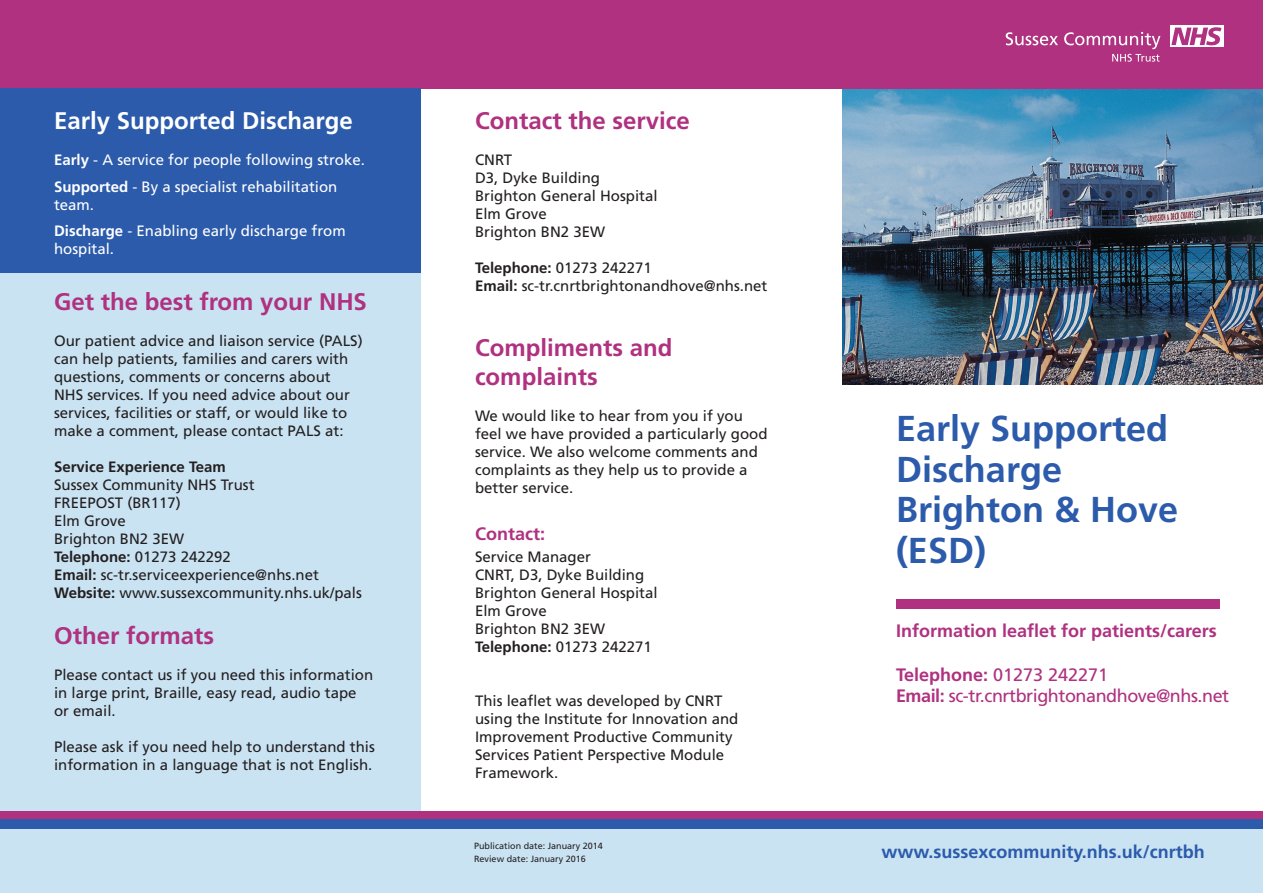
<style>
.page{position:relative;width:1263px;height:893px;background:#fff}
.page>*{position:absolute;margin:0;border:0;box-sizing:border-box;transform-origin:0 0}
.t1{font:700 36px/40.5px "Frutiger";color:#2b5baa}
.Body{font:700 24px/28.8px "Frutiger";color:#af317f}
.t2{font:700 24px "Frutiger";color:#fff}
.t3{font:700 18px "Frutiger";color:#af317f}
.t4{font:18px "Frutiger";letter-spacing:-.025em;color:#af317f}
.t5{font:700 18px "Frutiger";color:#2b5baa}
.t6{font:18px "Frutiger";color:#af317f}
.Body-2{font:15px/18px "Frutiger";color:#231f20}
.Body-3{font:15px/18px "Frutiger";color:#fff}
.Body-4{font:700 15px "Frutiger";color:#231f20}
.t7{font:9px "Frutiger";color:#231f20}
.s1{font-weight:700}
</style>
<div class="page">
<div style="left:0;top:0;width:421px;height:893px;background:#cae3f3"></div>
<div style="left:0;top:811px;width:1263px;height:8px;background:#af317f"></div>
<div style="left:0;top:828px;width:1263px;height:65px;background:#cae3f3"></div>
<div style="left:0;top:819px;width:1263px;height:9px;background:#2b5baa"></div>
<div style="left:896px;top:600px;width:323px;height:9px;background:#af317f"></div>
<img style="left:842px;top:89px;width:421px;height:295px">
<div style="left:0;top:0;width:1263px;height:89px;background:#af317f"></div>
<svg style="left:1006px;top:32px;width:52px;height:13px"></svg>
<svg style="left:1064px;top:32px;width:96px;height:30px"></svg>
<svg style="left:1170px;top:26px;width:53px;height:21px"></svg>
<svg style="left:1171px;top:27px;width:50px;height:18px"></svg>
<div style="left:0;top:89px;width:421px;height:184px;background:#2b5baa"></div>
<p class="t2" style="left:54px;top:107px;width:300px">Early Supported Discharge</p>
<p class="Body-3" style="left:54px;top:151px;width:312px"><span class="s1">Early</span> - A service for people following stroke.</p>
<p class="Body-3" style="left:54px;top:177px;width:285px"><span class="s1">Supported</span> - By a specialist rehabilitation team.</p>
<p class="Body-3" style="left:54px;top:222px;width:293px"><span class="s1">Discharge</span> - Enabling early discharge from hospital.</p>
<p class="Body" style="left:54px;top:287px;width:314px">Get the best from your NHS</p>
<p class="Body-2" style="left:54px;top:331px;width:310px">Our patient advice and liaison service (PALS) can help patients, families and carers with questions, comments or concerns about NHS services. If you need advice about our services, facilities or staff, or would like to make a comment, please contact PALS at:</p>
<p class="Body-4" style="left:54px;top:458px;width:173px">Service Experience Team</p>
<p class="Body-2" style="left:54px;top:475px;width:202px">Sussex Community NHS Trust</p>
<p class="Body-2" style="left:54px;top:493px;width:128px">FREEPOST (BR117)</p>
<p class="Body-2" style="left:54px;top:511px;width:73px">Elm Grove</p>
<p class="Body-2" style="left:54px;top:529px;width:132px">Brighton BN2 3EW</p>
<p class="Body-2" style="left:54px;top:547px;width:178px"><span class="s1">Telephone:</span> 01273 242292</p>
<p class="Body-2" style="left:54px;top:565px;width:266px"><span class="s1">Email:</span> sc-tr.serviceexperience@nhs.net</p>
<p class="Body-2" style="left:54px;top:583px;width:309px"><span class="s1">Website:</span> www.sussexcommunity.nhs.uk/pals</p>
<p class="Body" style="left:54px;top:621px;width:162px">Other formats</p>
<p class="Body-2" style="left:54px;top:666px;width:321px">Please contact us if you need this information in large print, Braille, easy read, audio tape or email.</p>
<p class="Body-2" style="left:54px;top:738px;width:322px">Please ask if you need help to understand this information in a language that is not English.</p>
<p class="Body" style="left:475px;top:106px;width:216px">Contact the service</p>
<p class="Body-2" style="left:475px;top:151px;width:39px">CNRT</p>
<p class="Body-2" style="left:475px;top:169px;width:127px">D3, Dyke Building</p>
<p class="Body-2" style="left:475px;top:187px;width:184px">Brighton General Hospital</p>
<p class="Body-2" style="left:475px;top:205px;width:73px">Elm Grove</p>
<p class="Body-2" style="left:475px;top:223px;width:132px">Brighton BN2 3EW</p>
<p class="Body-2" style="left:475px;top:259px;width:178px"><span class="s1">Telephone:</span> 01273 242271</p>
<p class="Body-2" style="left:475px;top:277px;width:294px"><span class="s1">Email:</span> sc-tr.cnrtbrightonandhove@nhs.net</p>
<p class="Body" style="left:475px;top:333px;width:199px">Compliments and complaints</p>
<p class="Body-2" style="left:475px;top:406px;width:294px">We would like to hear from you if you feel we have provided a particularly good service. We also welcome comments and complaints as they help us to provide a better service.</p>
<p class="t3" style="left:475px;top:523px;width:72px">Contact:</p>
<p class="Body-2" style="left:475px;top:548px;width:117px">Service Manager</p>
<p class="Body-2" style="left:475px;top:566px;width:171px">CNRT, D3, Dyke Building</p>
<p class="Body-2" style="left:475px;top:584px;width:184px">Brighton General Hospital</p>
<p class="Body-2" style="left:475px;top:602px;width:73px">Elm Grove</p>
<p class="Body-2" style="left:475px;top:620px;width:132px">Brighton BN2 3EW</p>
<p class="Body-2" style="left:475px;top:638px;width:178px"><span class="s1">Telephone:</span> 01273 242271</p>
<p class="Body-2" style="left:475px;top:692px;width:265px">This leaflet was developed by CNRT using the Institute for Innovation and<br>Improvement Productive Community<br>Services Patient Perspective Module<br>Framework.</p>
<p class="t7" style="left:474px;top:840px;width:130px">Publication date: January 2014</p>
<p class="t7" style="left:474px;top:853px;width:113px">Review date: January 2016</p>
<p class="t1" style="left:896px;top:408px;width:274px">Early Supported<br>Discharge</p>
<p class="t1" style="left:896px;top:489px;width:284px">Brighton &amp; Hove</p>
<p class="t1" style="left:896px;top:530px;width:91px">(ESD)</p>
<p class="t3" style="left:896px;top:620px;width:322px">Information leaflet for patients/carers</p>
<p class="t6" style="left:896px;top:664px;width:214px"><span class="s1">Telephone:</span> 01273 242271</p>
<p class="t4" style="left:896px;top:685px;width:335px"><span class="s1">Email:</span> sc-tr.cnrtbrightonandhove@nhs.net</p>
<p class="t5" style="left:881px;top:841px;width:325px">www.sussexcommunity.nhs.uk/cnrtbh</p>
</div>
